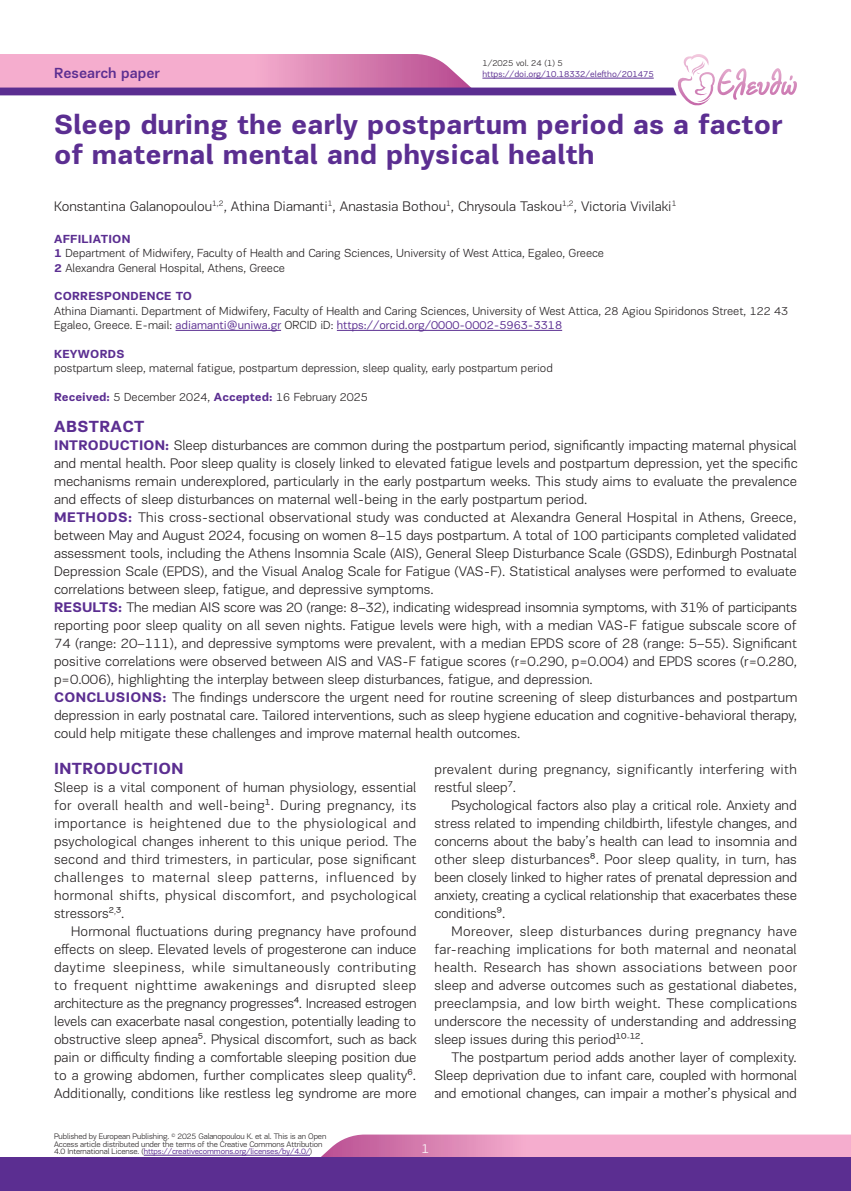
<style>
.page{position:relative;width:851px;height:1191px;background:#fff}
.page>*{position:absolute;margin:0;border:0;box-sizing:border-box;transform-origin:0 0}
.t1{font:700 28.5px/30px "PF Encore Sans Pro";color:#5b2e91}
.t2{font:700 16.5px "PF Encore Sans Pro";letter-spacing:.02em;color:#5b2e91}
.t3{font:500 15px "PF Encore Sans Pro";color:#5b2e91}
.t4{font:300 14.25px/18px "PF Encore Sans Pro";color:#231f20;text-align:justify}
.t5{font:300 14.25px/18px "PF Encore Sans Pro";letter-spacing:.02em;color:#231f20}
.t6{font:300 13.5px "PF Encore Sans Pro";color:#fff}
.t7{font:300 12px/14.4px "PF Encore Sans Pro";color:#231f20}
.t8{font:700 12px "PF Encore Sans Pro";letter-spacing:.02em;color:#5b2e91}
.t9{font:9px "PF Encore Sans Pro";color:#5b2e91}
.t10{font:300 9px "PF Encore Sans Pro";color:#231f20}
.t11{font:300 8.25px/7.5px "PF Encore Sans Pro";letter-spacing:-.015em;color:#231f20}
.s1{font-weight:700;color:#5b2e91}
.s2{font-weight:400;color:#5b2e91}
</style>
<div class="page">
<svg style="left:300px;top:1134px;width:550px;height:23px;background:#eba4c8"></svg>
<div style="left:0;top:1157px;width:850px;height:34px;background:#5b2e91"></div>
<svg style="left:0;top:54px;width:796px;height:52px"></svg>
<hr style="left:175px;top:330px;width:106px;height:1px;background:#5b2e91">
<hr style="left:337px;top:330px;width:225px;height:1px;background:#5b2e91">
<hr style="left:144px;top:1155px;width:166px;height:1px;background:#5b2e91">
<p class="t10" style="left:482px;top:58px;width:82px">1/2025 vol. 24 (1) 5</p>
<p class="t3" style="left:54px;top:64px;width:107px">Research paper</p>
<p class="t9" style="left:482px;top:69px;width:173px">https://doi.org/10.18332/eleftho/201475</p>
<h1 class="t1" style="left:54px;top:110px;width:729px">Sleep during the early postpartum period as a factor of maternal mental and physical health</h1>
<p class="t4" style="left:54px;top:197px;width:624px">Κonstantina Galanopoulou<sup>1,2</sup>, Athina Diamanti<sup>1</sup>, Anastasia Bothou<sup>1</sup>, Chrysoula Taskou<sup>1,2</sup>, Victoria Vivilaki<sup>1</sup></p>
<p class="t7" style="left:54px;top:231px;width:551px"><span class="s1">AFFILIATION<br>1</span> Department of Midwifery, Faculty of Health and Caring Sciences, University of West Attica, Egaleo, Greece<br><span class="s1">2</span> Alexandra General Hospital, Athens, Greece</p>
<p class="t8" style="left:54px;top:289px;width:139px">CORRESPONDENCE TO</p>
<p class="t7" style="left:54px;top:303px;width:735px">Athina Diamanti. Department of Midwifery, Faculty of Health and Caring Sciences, University of West Attica, 28 Agiou Spiridonos Street, 122 43<br>Egaleo, Greece. E-mail: <span class="s2">adiamanti@uniwa.gr</span> ORCID iD: <span class="s2">https://orcid.org/0000-0002-5963-3318</span></p>
<p class="t8" style="left:54px;top:346px;width:72px">KEYWORDS</p>
<p class="t7" style="left:54px;top:361px;width:500px">postpartum sleep, maternal fatigue, postpartum depression, sleep quality, early postpartum period</p>
<p class="t7" style="left:54px;top:390px;width:315px"><span class="s1">Received:</span> 5 December 2024, <span class="s1">Accepted:</span> 16 February 2025</p>
<p class="t2" style="left:54px;top:416px;width:92px">ABSTRACT</p>
<p class="t4" style="left:54px;top:436px;width:745px;text-align:left"><span class="s1">INTRODUCTION:</span> Sleep disturbances are common during the postpartum period, significantly impacting maternal physical and mental health. Poor sleep quality is closely linked to elevated fatigue levels and postpartum depression, yet the specific mechanisms remain underexplored, particularly in the early postpartum weeks. This study aims to evaluate the prevalence and effects of sleep disturbances on maternal well-being in the early postpartum period.<br><span class="s1">METHODS:</span> This cross-sectional observational study was conducted at Alexandra General Hospital in Athens, Greece, between May and August 2024, focusing on women 8–15 days postpartum. A total of 100 participants completed validated assessment tools, including the Athens Insomnia Scale (AIS), General Sleep Disturbance Scale (GSDS), Edinburgh Postnatal Depression Scale (EPDS), and the Visual Analog Scale for Fatigue (VAS-F). Statistical analyses were performed to evaluate correlations between sleep, fatigue, and depressive symptoms.<br><span class="s1">RESULTS:</span> The median AIS score was 20 (range: 8–32), indicating widespread insomnia symptoms, with 31% of participants reporting poor sleep quality on all seven nights. Fatigue levels were high, with a median VAS-F fatigue subscale score of 74 (range: 20–111), and depressive symptoms were prevalent, with a median EPDS score of 28 (range: 5–55). Significant positive correlations were observed between AIS and VAS-F fatigue scores (r=0.290, p=0.004) and EPDS scores (r=0.280, p=0.006), highlighting the interplay between sleep disturbances, fatigue, and depression.<br><span class="s1">CONCLUSIONS:</span> The findings underscore the urgent need for routine screening of sleep disturbances and postpartum depression in early postnatal care. Tailored interventions, such as sleep hygiene education and cognitive-behavioral therapy, could help mitigate these challenges and improve maternal health outcomes.</p>
<p class="t2" style="left:54px;top:758px;width:131px">INTRODUCTION</p>
<p class="t4" style="left:54px;top:778px;width:364px">Sleep is a vital component of human physiology, essential for overall health and well-being¹. During pregnancy, its importance is heightened due to the physiological and psychological changes inherent to this unique period. The second and third trimesters, in particular, pose significant challenges to maternal sleep patterns, influenced by hormonal shifts, physical discomfort, and psychological stressors²<sup>,</sup>³.</p>
<p class="t4" style="left:54px;top:922px;width:364px;text-indent:17px">Hormonal fluctuations during pregnancy have profound effects on sleep. Elevated levels of progesterone can induce daytime sleepiness, while simultaneously contributing to frequent nighttime awakenings and disrupted sleep architecture as the pregnancy progresses⁴. Increased estrogen levels can exacerbate nasal congestion, potentially leading to obstructive sleep apnea⁵. Physical discomfort, such as back pain or difficulty finding a comfortable sleeping position due to a growing abdomen, further complicates sleep quality⁶.<br>Additionally, conditions like restless leg syndrome are more</p>
<p class="t5" style="left:434px;top:760px;width:364px">prevalent during pregnancy, significantly interfering with restful sleep⁷.</p>
<p class="t4" style="left:434px;top:796px;width:364px;text-indent:17px">Psychological factors also play a critical role. Anxiety and stress related to impending childbirth, lifestyle changes, and concerns about the baby’s health can lead to insomnia and other sleep disturbances⁸. Poor sleep quality, in turn, has been closely linked to higher rates of prenatal depression and anxiety, creating a cyclical relationship that exacerbates these conditions⁹.</p>
<p class="t4" style="left:434px;top:922px;width:364px;text-indent:17px">Moreover, sleep disturbances during pregnancy have far-reaching implications for both maternal and neonatal health. Research has shown associations between poor sleep and adverse outcomes such as gestational diabetes, preeclampsia, and low birth weight. These complications underscore the necessity of understanding and addressing sleep issues during this period¹⁰<sup>-</sup>¹².</p>
<p class="t4" style="left:434px;top:1048px;width:364px;text-indent:17px">The postpartum period adds another layer of complexity.<br>Sleep deprivation due to infant care, coupled with hormonal and emotional changes, can impair a mother’s physical and</p>
<p class="t11" style="left:54px;top:1132px;width:274px">Published by European Publishing. <sup>©</sup> 2025 Galanopoulou Κ. et al. This is an Open<br>Access article distributed under the terms of the Creative Commons Attribution<br>4.0 International License. (<span class="s2">https://creativecommons.org/licenses/by/4.0/</span>)</p>
<p class="t6" style="left:421px;top:1141px;width:9px">1</p>
</div>
